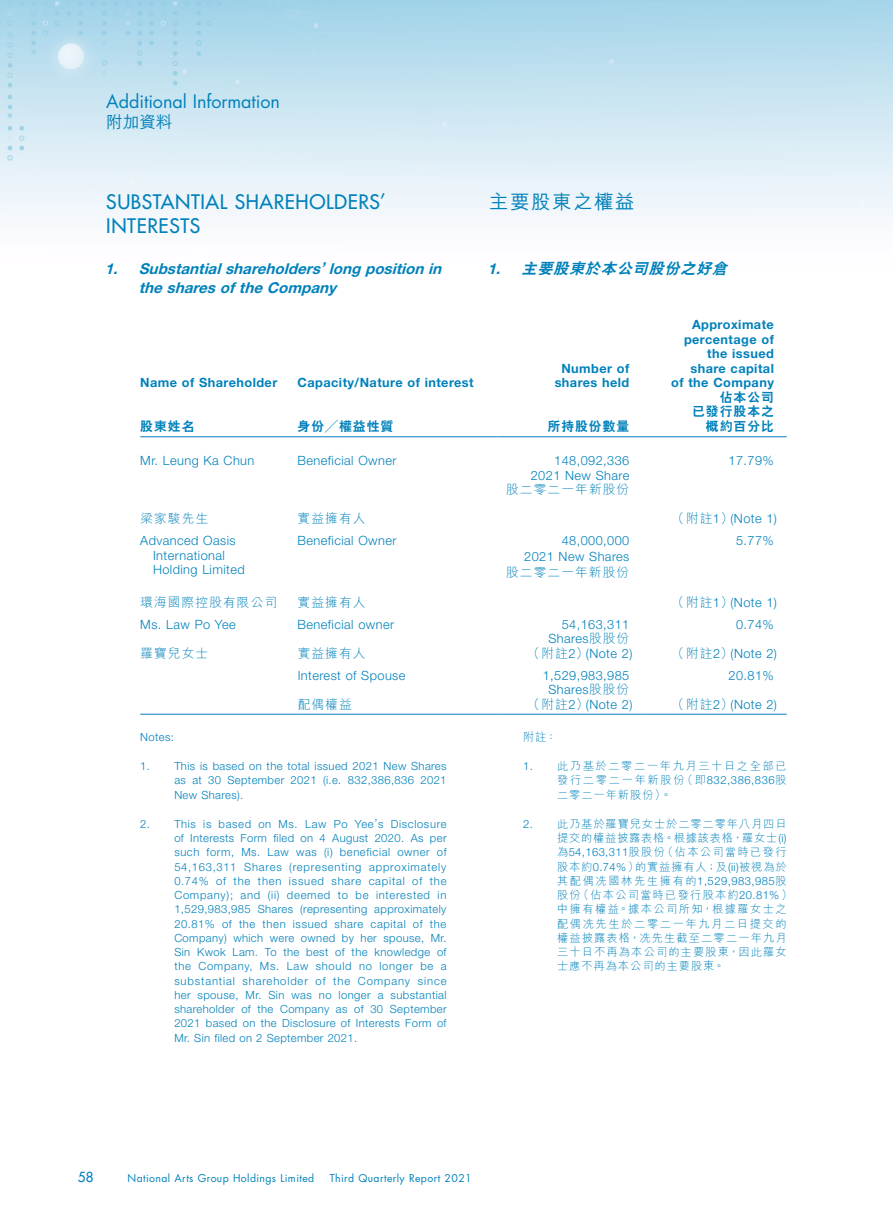
<style>
.page{position:relative;width:893px;height:1212px;background:#fff}
.page>*{position:absolute;margin:0;border:0;box-sizing:border-box;transform-origin:0 0}
.t1{font:500 19.5px/24px "Futura Std";letter-spacing:.03em;color:#0081bb}
.t2{font:500 19.5px "M Hei HK";letter-spacing:.08em;color:#0081bb}
.t3{font:18px "Futura Std";letter-spacing:-.005em;color:#0081bb}
.t4{font:500 16.5px "M Hei HK";color:#0081bb}
.t5{font:italic 700 15px/19.5px "Helvetica Neue LT Std";color:#0081bb}
.t6{font:italic 800 15px "C Hei 2 HK";color:#0081bb}
.t7{font:500 13.5px "Futura Std";color:#0081bb}
.t8{font:300 12.75px/14.5px "Helvetica Neue LT Std";letter-spacing:.035em;color:#0081bb;text-align:right}
.t9{font:700 12.75px/14.5px "Helvetica Neue LT Std";letter-spacing:.035em;color:#0081bb;text-align:center}
.t10{font:300 12.75px "M Hei HK";letter-spacing:.085em;color:#0081bb}
.t11{font:800 12.75px/14.5px "C Hei 2 HK";letter-spacing:.085em;color:#0081bb;text-align:right}
.t12{font:300 11.25px/14.2px "Helvetica Neue LT Std";letter-spacing:.035em;color:#0081bb;text-align:justify}
.t13{font:300 11.25px/14.2px "M Hei HK";letter-spacing:.1em;color:#0081bb;text-align:justify}
.t14{font:10.5px "Futura Std";letter-spacing:.035em;color:#0081bb}
.s1{font-family:"Helvetica Neue LT Std";font-weight:700}
.s2{font-family:"M Hei HK"}
.s3{font-family:"Helvetica Neue LT Std"}
</style>
<div class="page">
<hr style="left:140px;top:436px;width:158px;height:1px;background:#0081bb">
<hr style="left:298px;top:436px;width:199px;height:1px;background:#0081bb">
<hr style="left:497px;top:436px;width:145px;height:1px;background:#0081bb">
<hr style="left:642px;top:436px;width:145px;height:1px;background:#0081bb">
<hr style="left:140px;top:714px;width:158px;height:1px;background:#0081bb">
<hr style="left:298px;top:714px;width:199px;height:1px;background:#0081bb">
<hr style="left:497px;top:714px;width:145px;height:1px;background:#0081bb">
<hr style="left:642px;top:714px;width:145px;height:1px;background:#0081bb">
<h2 class="t3" style="left:106px;top:90px;width:175px">Additional Information</h2>
<h3 class="t4" style="left:106px;top:110px;width:68px">附加資料</h3>
<h1 class="t1" style="left:106px;top:190px;width:281px">SUBSTANTIAL SHAREHOLDERS’<br>INTERESTS</h1>
<h3 class="t5" style="left:139px;top:258px;width:309px;text-indent:-34px">1. Substantialshareholders’long position in the sharesofthe Company</h3>
<h1 class="t2" style="left:489px;top:187px;width:147px">主要股東之權益</h1>
<h3 class="t6" style="left:487px;top:260px;width:245px"><span class="s1">1.</span> 主要股東於本公司股份之好倉</h3>
<p class="t9" style="left:140px;top:375px;width:138px">Name of Shareholder</p>
<p class="t9" style="left:298px;top:375px;width:177px">Capacity/Nature of interest</p>
<p class="t9" style="left:555px;top:361px;width:76px">Number of shares held</p>
<p class="t11" style="left:140px;top:419px;width:56px">股東姓名</p>
<p class="t11" style="left:298px;top:419px;width:97px">身份╱權益性質</p>
<p class="t11" style="left:547px;top:419px;width:83px">所持股份數量</p>
<p class="t8" style="left:140px;top:453px;width:116px">Mr. Leung Ka Chun</p>
<p class="t8" style="left:298px;top:453px;width:100px">Beneficial Owner</p>
<p class="t8" style="left:531px;top:453px;width:100px">148,092,336<br>2021 New Share</p>
<p class="t10" style="left:506px;top:483px;width:125px">股二零二一年新股份</p>
<p class="t9" style="left:671px;top:317px;width:104px;text-align:right">Approximate percentage of the issued share capital<br>of the Company</p>
<p class="t11" style="left:692px;top:390px;width:83px">佔本公司<br>已發行股本之概約百分比</p>
<p class="t8" style="left:729px;top:453px;width:47px">17.79%</p>
<p class="t10" style="left:140px;top:512px;width:69px">梁家駿先生</p>
<p class="t10" style="left:298px;top:512px;width:69px">實益擁有人</p>
<p class="t8" style="left:672px;top:511px;width:107px"><span class="s2">（附註</span>1<span class="s2">）</span>(Note 1)</p>
<p class="t8" style="left:153px;top:533px;width:93px;text-align:left;text-indent:-13px">Advanced Oasis<br>International<br>Holding Limited</p>
<p class="t8" style="left:298px;top:533px;width:100px">Beneficial Owner</p>
<p class="t8" style="left:524px;top:532px;width:107px;line-height:15.8px">48,000,000<br>2021 New Shares</p>
<p class="t8" style="left:736px;top:533px;width:39px">5.77%</p>
<p class="t10" style="left:506px;top:565px;width:125px">股二零二一年新股份</p>
<p class="t10" style="left:140px;top:596px;width:139px">環海國際控股有限公司</p>
<p class="t10" style="left:298px;top:596px;width:69px">實益擁有人</p>
<p class="t8" style="left:672px;top:595px;width:107px"><span class="s2">（附註</span>1<span class="s2">）</span>(Note 1)</p>
<p class="t8" style="left:140px;top:616px;width:97px">Ms. Law Po Yee</p>
<p class="t8" style="left:298px;top:616px;width:98px">Beneficial owner</p>
<p class="t8" style="left:548px;top:616px;width:82px">54,163,311<br>Shares<span class="s2">股股份</span></p>
<p class="t8" style="left:736px;top:616px;width:39px">0.74%</p>
<p class="t10" style="left:140px;top:646px;width:69px">羅寶兒女士</p>
<p class="t10" style="left:298px;top:646px;width:69px">實益擁有人</p>
<p class="t8" style="left:527px;top:646px;width:107px"><span class="s2">（附註</span>2<span class="s2">）</span>(Note 2)</p>
<p class="t8" style="left:672px;top:646px;width:107px"><span class="s2">（附註</span>2<span class="s2">）</span>(Note 2)</p>
<p class="t8" style="left:298px;top:667px;width:109px">Interest of Spouse</p>
<p class="t8" style="left:543px;top:667px;width:88px;text-align:center">1,529,983,985<br>Shares<span class="s2">股股份</span></p>
<p class="t8" style="left:729px;top:667px;width:47px">20.81%</p>
<p class="t10" style="left:298px;top:697px;width:56px">配偶權益</p>
<p class="t8" style="left:527px;top:696px;width:107px"><span class="s2">（附註</span>2<span class="s2">）</span>(Note 2)</p>
<p class="t8" style="left:672px;top:696px;width:107px"><span class="s2">（附註</span>2<span class="s2">）</span>(Note 2)</p>
<p class="t12" style="left:140px;top:730px;width:35px">Notes:</p>
<p class="t12" style="left:174px;top:759px;width:274px;text-indent:-34px">1. This is based on the total issued 2021 New Shares as at 30 September 2021 (i.e. 832,386,836 2021<br>New Shares).</p>
<p class="t12" style="left:174px;top:816px;width:274px;text-indent:-34px">2. This is based on Ms. Law Po Yee’s Disclosure of Interests Form filed on 4 August 2020. As per such form, Ms. Law was (i) beneficial owner of 54,163,311 Shares (representing approximately 0.74% of the then issued share capital of the Company); and (ii) deemed to be interested in 1,529,983,985 Shares (representing approximately 20.81% of the then issued share capital of the Company) which were owned by her spouse, Mr.<br>Sin Kwok Lam. To the best of the knowledge of the Company, Ms. Law should no longer be a substantial shareholder of the Company since her spouse, Mr. Sin was no longer a substantial shareholder of the Company as of 30 September 2021 based on the Disclosure of Interests Form of Mr. Sin filed on 2 September 2021.</p>
<p class="t13" style="left:523px;top:730px;width:35px">附註：</p>
<p class="t13" style="left:557px;top:759px;width:231px;text-indent:-34px"><span class="s3">1.</span> 此乃基於二零二一年九月三十日之全部已發行二零二一年新股份（即<span class="s3">832,386,836</span>股二零二一年新股份）。</p>
<p class="t13" style="left:557px;top:816px;width:231px;text-indent:-34px"><span class="s3">2.</span> 此乃基於羅寶兒女士於二零二零年八月四日提交的權益披露表格。根據該表格，羅女士<span class="s3">(i)</span>為<span class="s3">54,163,311</span>股股份（佔本公司當時已發行股本約<span class="s3">0.74%</span>）的實益擁有人；及<span class="s3">(ii)</span>被視為於</p>
<p class="t12" style="left:557px;top:873px;width:231px"><span class="s2">其配偶冼國林先生擁有的</span>1,529,983,985<span class="s2">股</span></p>
<p class="t13" style="left:557px;top:888px;width:237px;text-align:left">股份（佔本公司當時已發行股本約<span class="s3">20.81%</span>）中擁有權益。據本公司所知，根據羅女士之配偶冼先生於二零二一年九月二日提交的權益披露表格，冼先生截至二零二一年九月三十日不再為本公司的主要股東，因此羅女士應不再為本公司的主要股東。</p>
<p class="t7" style="left:78px;top:1169px;width:17px">58</p>
<p class="t14" style="left:128px;top:1171px;width:188px">National Arts Group Holdings Limited</p>
<p class="t14" style="left:330px;top:1171px;width:143px">Third Quarterly Report 2021</p>
</div>
